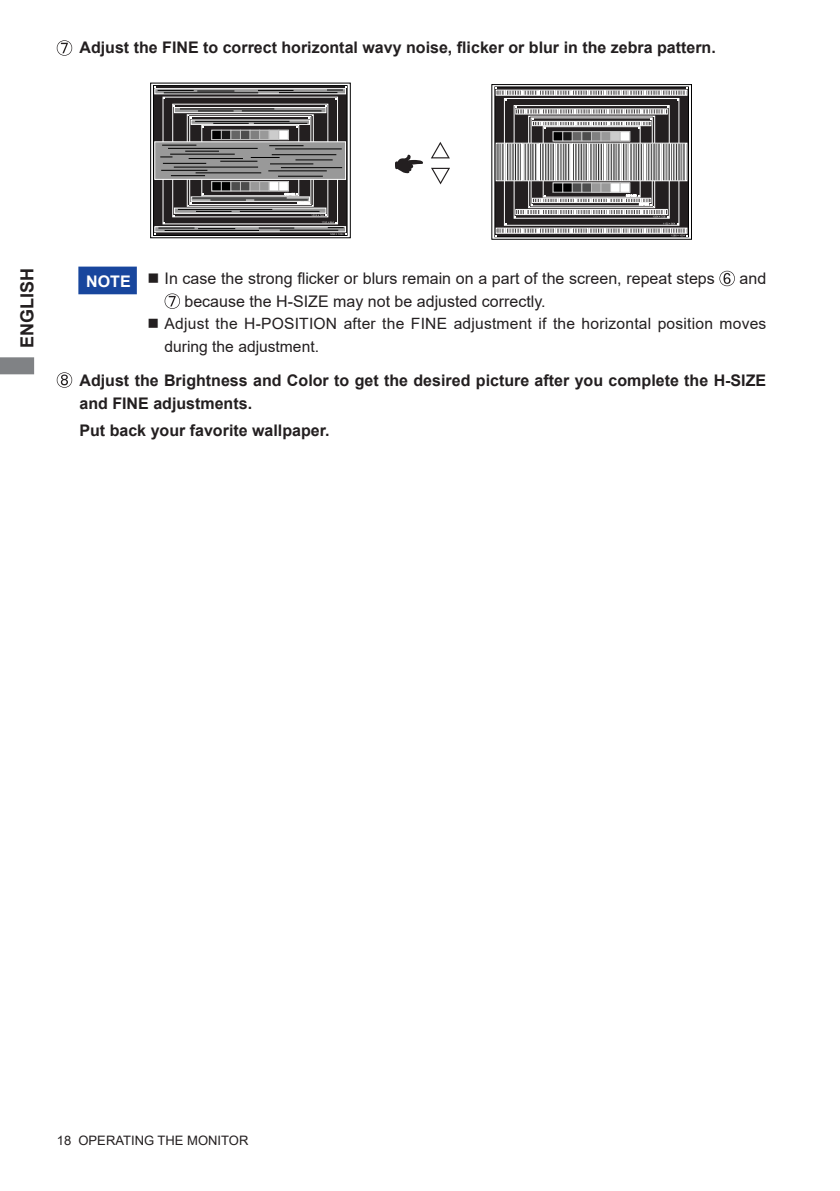
<style>
.page{position:relative;width:840px;height:1191px;background:#fff}
.page>*{position:absolute;margin:0;border:0;box-sizing:border-box;transform-origin:0 0}
.t1{font:700 18px "Arial";color:#231f20}
.t2{font:700 16px/22.6px "Arial";color:#231f20}
.t3{font:16px "Arial";color:#231f20}
.t4{font:700 16px "Arial";color:#fff}
.t5{font:15.6px/22.8px "Arial";letter-spacing:.015em;color:#231f20}
.t6{font:13px "Arial";color:#231f20}
</style>
<div class="page">
<svg style="left:0;top:357px;width:34px;height:17px"></svg>
<svg style="left:495px;top:87px;width:192px;height:149px;background:#7c7a7b"></svg>
<svg style="left:150px;top:83px;width:200px;height:155px;background:#6d6c6c"></svg>
<hr style="left:270px;top:164px;width:43px;height:1px;background:#000">
<hr style="left:281px;top:167px;width:61px;height:1px;background:#000">
<hr style="left:268px;top:170px;width:58px;height:1px;background:#000">
<hr style="left:278px;top:176px;width:44px;height:1px;background:#000">
<hr style="left:180px;top:109px;width:94px;height:1px;background:#000">
<hr style="left:198px;top:111px;width:35px;height:1px;background:#000">
<hr style="left:242px;top:111px;width:79px;height:1px;background:#000">
<hr style="left:195px;top:121px;width:94px;height:1px;background:#000">
<hr style="left:213px;top:123px;width:35px;height:1px;background:#000">
<hr style="left:254px;top:123px;width:53px;height:1px;background:#000">
<hr style="left:192px;top:198px;width:94px;height:1px;background:#000">
<hr style="left:210px;top:200px;width:36px;height:1px;background:#000">
<hr style="left:254px;top:200px;width:53px;height:1px;background:#000">
<hr style="left:178px;top:209px;width:94px;height:1px;background:#000">
<hr style="left:196px;top:211px;width:35px;height:1px;background:#000">
<hr style="left:240px;top:211px;width:79px;height:1px;background:#000">
<svg style="left:719px;top:271px;width:15px;height:15px"></svg>
<svg style="left:164px;top:293px;width:16px;height:16px"></svg>
<svg style="left:57px;top:372px;width:15px;height:16px"></svg>
<svg style="left:57px;top:40px;width:15px;height:16px"></svg>
<div style="left:78px;top:266px;width:59px;height:28px;background:#18469d;border:2px solid #18469d"></div>
<svg style="left:395px;top:154px;width:28px;height:19px"></svg>
<svg style="left:431px;top:142px;width:18px;height:42px"></svg>
<p class="t2" style="left:79px;top:37px;width:637px">Adjust the FINE to correct horizontal wavy noise, flicker or blur in the zebra pattern.</p>
<p class="t1" style="left:14px;top:348px;width:82px;rotate:-90deg">ENGLISH</p>
<p class="t3" style="left:147px;top:267px;width:568px">■ In case the strong flicker or blurs remain on a part of the screen, repeat steps</p>
<p class="t3" style="left:739px;top:267px;width:28px">and</p>
<p class="t3" style="left:184px;top:290px;width:362px">because the H-SIZE may not be adjusted correctly.</p>
<p class="t5" style="left:164px;top:312px;width:603px;text-indent:-17px">■ Adjust the H-POSITION after the FINE adjustment if the horizontal position moves during the adjustment.</p>
<p class="t2" style="left:79px;top:369px;width:687px">Adjust the Brightness and Color to get the desired picture after you complete the H-SIZE and FINE adjustments.</p>
<p class="t2" style="left:79px;top:419px;width:251px">Put back your favorite wallpaper.</p>
<p class="t4" style="left:86px;top:270px;width:46px">NOTE</p>
<p class="t6" style="left:57px;top:1131px;width:193px">18 OPERATING THE MONITOR</p>
</div>
